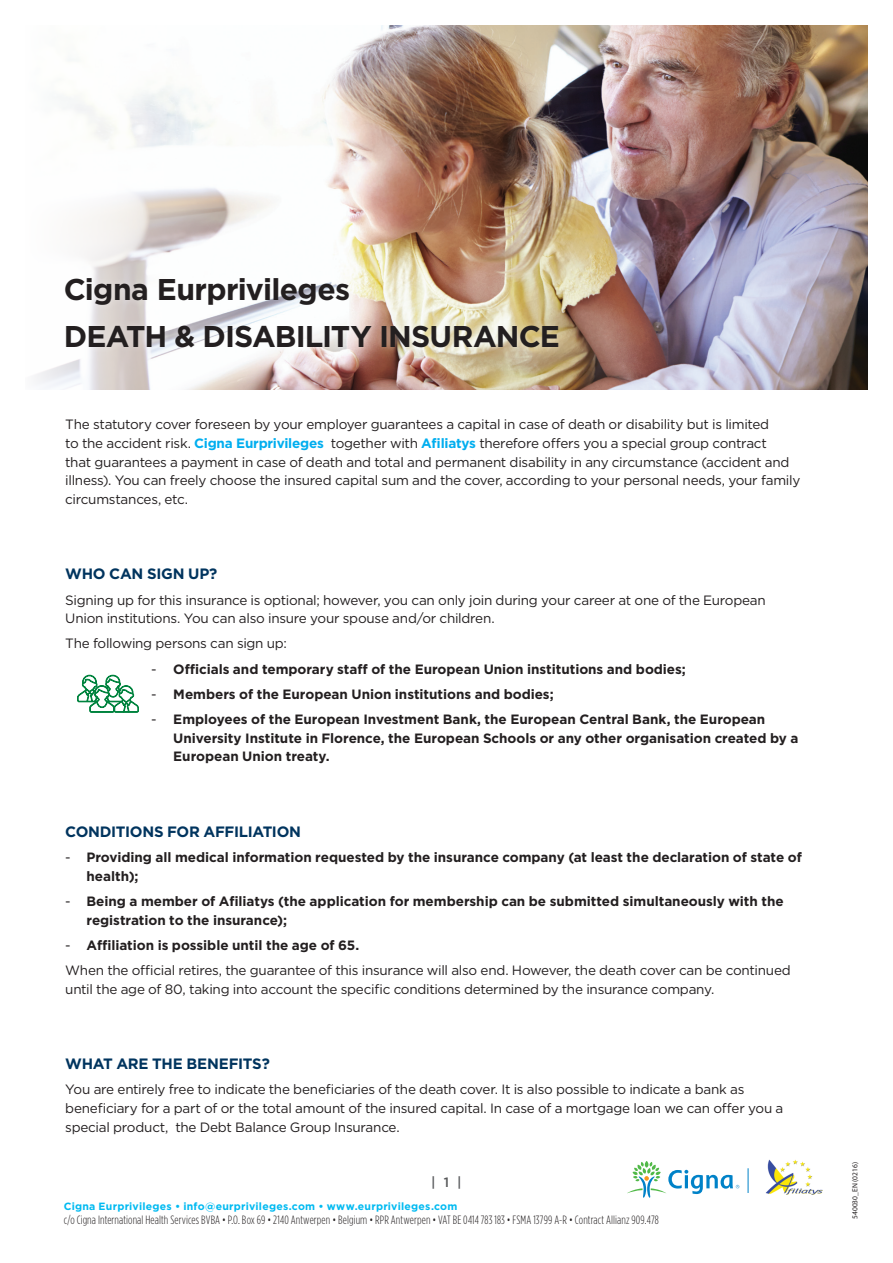
<style>
.page{position:relative;width:893px;height:1263px;background:#fff}
.page>*{position:absolute;margin:0;border:0;box-sizing:border-box;transform-origin:0 0}
.t1{font:700 30px/46.5px "Gotham";letter-spacing:-.025em;color:#231f20}
.t2{font:700 15px "Gotham";letter-spacing:-.02em;color:#00345e}
.t3{font:13.5px/18.8px "Gotham";letter-spacing:-.02em;color:#231f20}
.t4{font:700 13.5px/18.8px "Gotham";letter-spacing:-.005em;color:#231f20}
.t5{font:500 13.5px "Gotham";color:#57585a}
.t6{font:300 12px "Gotham Condensed";letter-spacing:.01em;color:#231f20}
.t7{font:700 10.5px "Gotham";letter-spacing:.02em;color:#00baf1}
.t8{font:7.5px "Myriad Pro";color:#231f20}
.s1{font-weight:700;color:#00aeef}
.s2{font-weight:400}
.s3{font-weight:700}
</style>
<div class="page">
<svg style="left:627px;top:1161px;width:112px;height:37px"></svg>
<svg style="left:748px;top:1168px;width:1px;height:25px"></svg>
<img style="left:765px;top:1159px;width:58px;height:36px">
<img style="left:35px;top:26px;width:832px;height:363px">
<svg style="left:77px;top:675px;width:62px;height:37px"></svg>
<div style="left:58px;top:271px;width:507px;height:84px;background:#fff;opacity:.4"></div>
<h1 class="t1" style="left:64px;top:266px;width:288px">Cigna Eurprivileges<br>Death &amp; Disabi</h1>
<h1 class="t1" style="left:305px;top:313px;width:234px">lity Insu rance</h1>
<p class="t3" style="left:65px;top:415px;width:736px">The statutory cover foreseen by your employer guarantees a capital in case of death or disability but is limited<br>to the accident risk. <span class="s1">Cigna Eurprivileges</span> together with <span class="s1">Afiliatys</span> therefore offers you a special group contract<br>that guarantees a payment in case of death and total and permanent disability in any circumstance (accident and illness). You can freely choose the insured capital sum and the cover, according to your personal needs, your family circumstances, etc.</p>
<p class="t2" style="left:65px;top:564px;width:154px">Who can sign up?</p>
<p class="t3" style="left:65px;top:590px;width:702px">Signing up for this insurance is optional; however, you can only join during your career at one of the European<br>Union institutions. You can also insure your spouse and/or children.</p>
<p class="t3" style="left:65px;top:634px;width:223px">The following persons can sign up:</p>
<p class="t4" style="left:151px;top:659px;width:536px"><span class="s2">-</span> Officials and temporary staff of the European Union institutions and bodies;</p>
<p class="t4" style="left:151px;top:684px;width:404px"><span class="s2">-</span> Members of the European Union institutions and bodies;</p>
<p class="t4" style="left:173px;top:710px;width:627px;text-indent:-22px"><span class="s2">-</span> Employees of the European Investment Bank, the European Central Bank, the European<br>University Institute in Florence, the European Schools or any other organisation created by a<br>European Union treaty.</p>
<p class="t2" style="left:65px;top:821px;width:237px">Conditions for affiliation</p>
<p class="t4" style="left:87px;top:848px;width:717px;text-indent:-21px"><span class="s2">-</span> Providing all medical information requested by the insurance company (at least the declaration of state of health);</p>
<p class="t4" style="left:87px;top:891px;width:699px;text-indent:-21px"><span class="s2">-</span> Being a member of Afiliatys (the application for membership can be submitted simultaneously with the registration to the insurance);</p>
<p class="t3" style="left:65px;top:932px;width:727px;line-height:25px">- <span class="s3">Affiliation is possible until the age of 65.<br></span>When the official retires, the guarantee of this insurance will also end. However, the death cover can be continued</p>
<p class="t3" style="left:65px;top:979px;width:651px">until the age of 80, taking into account the specific conditions determined by the insurance company.</p>
<p class="t2" style="left:65px;top:1054px;width:206px">what are the be nefits?</p>
<p class="t3" style="left:65px;top:1079px;width:720px">You are entirely free to indicate the beneficiaries of the death cover. It is also possible to indicate a bank as beneficiary for a part of or the total amount of the insured capital. In case of a mortgage loan we can offer you a special product, the Debt Balance Group Insurance.</p>
<p class="t5" style="left:431px;top:1173px;width:32px">| 1 |</p>
<p class="t7" style="left:64px;top:1199px;width:395px">Cigna Eurprivileges • info@eurprivileges.com • www.eurprivileges.com</p>
<p class="t6" style="left:64px;top:1213px;width:596px">c/o Cigna International Health Services BVBA • P.O. Box 69 • 2140 Antwerpen • Belgium • RPR Antwerpen • VAT BE 0414 783 183 • FSMA 13799 A-R • Contract Allianz 909.478</p>
<p class="t8" style="left:850px;top:1219px;width:58px;rotate:-90deg">540030_EN (0216)</p>
</div>
